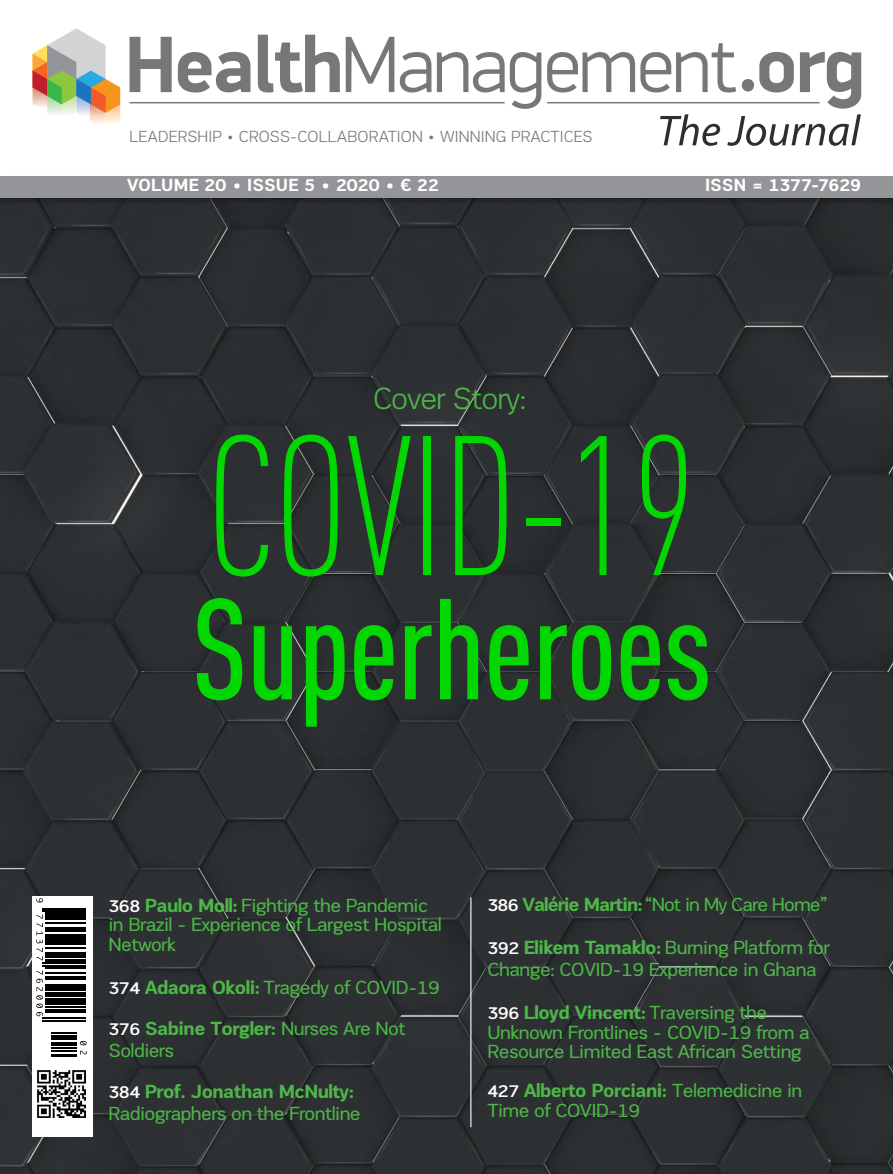
<style>
.page{position:relative;width:893px;height:1174px;background:#fff}
.page>*{position:absolute;margin:0;border:0;box-sizing:border-box;transform-origin:0 0}
.t1{font:300 195px "DIN Cond";letter-spacing:-.01em;color:#03d701;scale:.95 1}
.t2{font:500 141px "DIN Cond";letter-spacing:-.01em;color:#03d701;scale:.95 1}
.t3{font:300 31.5px "PRC Fidelity";letter-spacing:-.03em;color:#4db748}
.t4{font:19.5px/19.5px "PRC Fidelity";letter-spacing:-.03em;color:#4db748}
.t5{font:19.5px "PRC Fidelity";letter-spacing:-.05em;color:#4db748}
.t6{font:700 19.5px/41.1px "PRC Fidelity";letter-spacing:-.03em;color:#4db748}
.t7{font:700 18px "PRC Fidelity";color:#fff}
.t8{font:300 16.5px "PRC Fidelity";letter-spacing:.01em;color:#757779}
.s1{font-weight:500;font-size:18px;color:#fff}
.s2{font-weight:700}
.s3{font-weight:400}
</style>
<div class="page">
<div style="left:0;top:205px;width:893px;height:969px;background:#2d2f32"></div>
<hr style="left:470px;top:897px;width:1px;height:230px;background:#fff">
<svg style="left:32px;top:896px;width:60px;height:241px"></svg>
<img style="left:38px;top:1070px;width:47px;height:47px">
<hr style="left:43px;top:908px;width:43px;height:1px;background:#000">
<hr style="left:43px;top:910px;width:43px;height:1px;background:#000">
<svg style="left:36px;top:898px;width:7px;height:4px"></svg>
<hr style="left:46px;top:912px;width:40px;height:2px;background:#000">
<hr style="left:46px;top:914px;width:40px;height:1px;background:#000">
<hr style="left:46px;top:915px;width:40px;height:1px;background:#000">
<hr style="left:46px;top:917px;width:40px;height:1px;background:#000">
<hr style="left:46px;top:918px;width:40px;height:2px;background:#000">
<hr style="left:46px;top:922px;width:40px;height:1px;background:#000">
<hr style="left:46px;top:927px;width:40px;height:1px;background:#000">
<hr style="left:46px;top:929px;width:40px;height:1px;background:#000">
<hr style="left:46px;top:930px;width:40px;height:2px;background:#000">
<hr style="left:46px;top:934px;width:40px;height:1px;background:#000">
<hr style="left:46px;top:935px;width:40px;height:1px;background:#000">
<hr style="left:46px;top:937px;width:40px;height:2px;background:#000">
<hr style="left:46px;top:939px;width:40px;height:1px;background:#000">
<hr style="left:46px;top:940px;width:40px;height:1px;background:#000">
<hr style="left:46px;top:941px;width:40px;height:1px;background:#000">
<hr style="left:46px;top:943px;width:40px;height:2px;background:#000">
<hr style="left:46px;top:947px;width:40px;height:1px;background:#000">
<hr style="left:46px;top:952px;width:40px;height:1px;background:#000">
<hr style="left:46px;top:954px;width:40px;height:1px;background:#000">
<hr style="left:46px;top:955px;width:40px;height:1px;background:#000">
<hr style="left:46px;top:956px;width:40px;height:2px;background:#000">
<hr style="left:46px;top:959px;width:40px;height:1px;background:#000">
<hr style="left:46px;top:960px;width:40px;height:1px;background:#000">
<svg style="left:36px;top:914px;width:7px;height:46px"></svg>
<hr style="left:43px;top:962px;width:43px;height:2px;background:#000">
<hr style="left:43px;top:965px;width:43px;height:1px;background:#000">
<hr style="left:46px;top:967px;width:40px;height:1px;background:#000">
<hr style="left:46px;top:972px;width:40px;height:1px;background:#000">
<hr style="left:46px;top:976px;width:40px;height:1px;background:#000">
<hr style="left:46px;top:978px;width:40px;height:1px;background:#000">
<hr style="left:46px;top:984px;width:40px;height:1px;background:#000">
<hr style="left:46px;top:985px;width:40px;height:1px;background:#000">
<hr style="left:46px;top:987px;width:40px;height:2px;background:#000">
<hr style="left:46px;top:989px;width:40px;height:1px;background:#000">
<hr style="left:46px;top:992px;width:40px;height:1px;background:#000">
<hr style="left:46px;top:993px;width:40px;height:2px;background:#000">
<hr style="left:46px;top:995px;width:40px;height:1px;background:#000">
<hr style="left:46px;top:998px;width:40px;height:1px;background:#000">
<hr style="left:46px;top:1001px;width:40px;height:1px;background:#000">
<hr style="left:46px;top:1002px;width:40px;height:1px;background:#000">
<hr style="left:46px;top:1003px;width:40px;height:1px;background:#000">
<hr style="left:46px;top:1006px;width:40px;height:2px;background:#000">
<hr style="left:46px;top:1009px;width:40px;height:1px;background:#000">
<hr style="left:46px;top:1011px;width:40px;height:1px;background:#000">
<svg style="left:36px;top:970px;width:7px;height:46px"></svg>
<hr style="left:43px;top:1017px;width:43px;height:1px;background:#000">
<hr style="left:43px;top:1020px;width:43px;height:1px;background:#000">
<hr style="left:51px;top:1032px;width:26px;height:2px;background:#000">
<svg style="left:51px;top:1035px;width:36px;height:21px"></svg>
<svg style="left:130px;top:37px;width:42px;height:55px"></svg>
<svg style="left:178px;top:52px;width:72px;height:40px"></svg>
<svg style="left:258px;top:35px;width:82px;height:58px"></svg>
<svg style="left:346px;top:37px;width:48px;height:55px"></svg>
<svg style="left:400px;top:52px;width:31px;height:40px"></svg>
<svg style="left:437px;top:52px;width:104px;height:57px"></svg>
<svg style="left:547px;top:43px;width:314px;height:103px"></svg>
<hr style="left:130px;top:102px;width:375px;height:1px;background:#757779">
<hr style="left:547px;top:102px;width:273px;height:1px;background:#757779">
<svg style="left:33px;top:28px;width:87px;height:96px"></svg>
<div style="left:0;top:174px;width:893px;height:31px;background:#000;opacity:.32"></div>
<div style="left:0;top:176px;width:893px;height:21px;background:#939598"></div>
<p class="t8" style="left:129px;top:128px;width:465px">LEADERSHIP • CROSS-COLLABORATION • WINNING PRACTICES</p>
<p class="t7" style="left:127px;top:174px;width:313px">VOLUME 20 • ISSUE 5 • 2020 • € 22</p>
<p class="t7" style="left:705px;top:174px;width:157px">ISSN = 1377-7629</p>
<h3 class="t3" style="left:373px;top:381px;width:155px">Cover Story:</h3>
<h1 class="t1" style="left:205px;top:395px;width:518px">COVID-19</h1>
<h2 class="t2" style="left:192px;top:565px;width:549px">Superheroes</h2>
<p class="t4" style="left:108px;top:895px;width:335px"><span class="s1">368</span> <span class="s2">Paulo Moll:</span> Fighting the Pandemic in Brazil - Experience of Largest Hospital<br>Network</p>
<p class="t4" style="left:108px;top:967px;width:333px;line-height:41.1px"><span class="s1">374</span> <span class="s2">Adaora Okoli:</span> Tragedy of COVID-19<br><span class="s1">376</span> <span class="s2">Sabine Torgler:</span> Nurses Are Not</p>
<p class="t6" style="left:108px;top:1029px;width:247px"><span class="s3">Soldiers<br></span><span class="s1">384</span> Prof. Jonathan McNulty:</p>
<p class="t4" style="left:108px;top:1103px;width:254px">Radiographers on the Frontline</p>
<p class="t5" style="left:487px;top:893px;width:342px"><span class="s1">386</span> <span class="s2">Valérie Martin:</span> “Not in My Care Home”</p>
<p class="t4" style="left:487px;top:937px;width:344px;line-height:21.6px"><span class="s1">392</span> <span class="s2">Elikem Tamaklo:</span> Burning Platform for<br>Change: COVID-19 Experience in Ghana</p>
<p class="t4" style="left:487px;top:1002px;width:324px"><span class="s1">396</span> <span class="s2">Lloyd Vincent:</span> Traversing the<br>Unknown Frontlines - COVID-19 from a<br>Resource Limited East African Setting</p>
<p class="t4" style="left:487px;top:1080px;width:317px"><span class="s1">427</span> <span class="s2">Alberto Porciani:</span> Telemedicine in<br>Time of COVID-19</p>
</div>
